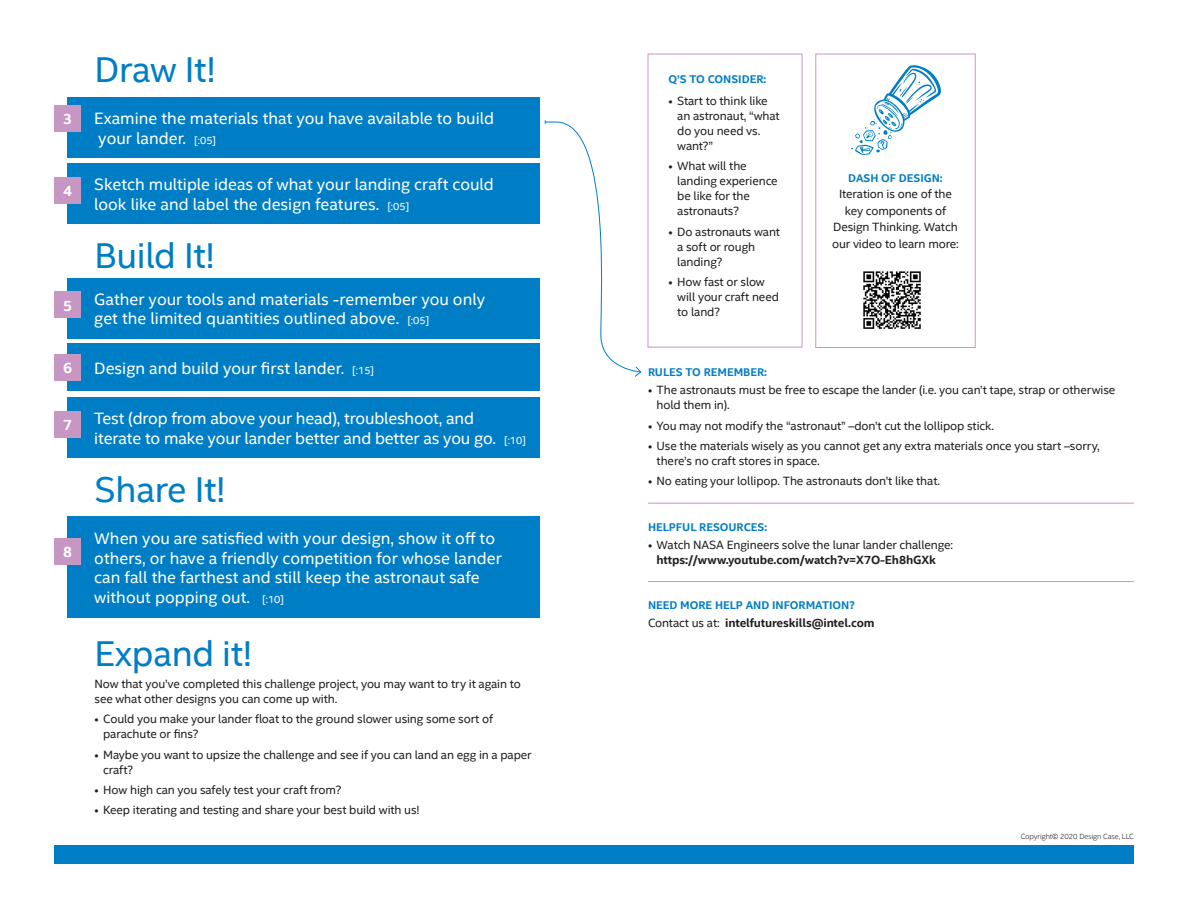
<style>
.page{position:relative;width:1188px;height:918px;background:#fff}
.page>*{position:absolute;margin:0;border:0;box-sizing:border-box;transform-origin:0 0}
.t1{font:36px "Intel Clear";letter-spacing:-.01em;color:#007ec5}
.t2{font:16.5px/19.5px "Intel Clear";color:#fff}
.t3{font:700 15px "Intel Clear";color:#fff}
.t4{font:12px/15px "Intel Clear";letter-spacing:-.01em;color:#231f20}
.t5{font:700 12px "Intel Clear";letter-spacing:-.01em;color:#231f20}
.t6{font:700 11.25px "Intel Clear";color:#007ec5}
.t7{font:300 7.5px "Intel Clear";letter-spacing:-.01em;color:#231f20}
.s1{font-size:10.5px}
.s2{font-weight:400}
</style>
<div class="page">
<div style="left:54px;top:845px;width:1080px;height:19px;background:#007ec5"></div>
<div style="left:67px;top:97px;width:473px;height:61px;background:#007ec5"></div>
<div style="left:67px;top:163px;width:473px;height:61px;background:#007ec5"></div>
<div style="left:67px;top:278px;width:473px;height:60px;background:#007ec5"></div>
<div style="left:67px;top:397px;width:473px;height:61px;background:#007ec5"></div>
<div style="left:67px;top:344px;width:473px;height:47px;background:#007ec5"></div>
<div style="left:67px;top:516px;width:473px;height:102px;background:#007ec5"></div>
<div style="left:54px;top:105px;width:27px;height:27px;background:#c797c4"></div>
<div style="left:54px;top:177px;width:27px;height:27px;background:#c797c4"></div>
<div style="left:54px;top:291px;width:27px;height:27px;background:#c797c4"></div>
<div style="left:54px;top:411px;width:27px;height:27px;background:#c797c4"></div>
<div style="left:54px;top:354px;width:27px;height:27px;background:#c797c4"></div>
<div style="left:54px;top:538px;width:27px;height:27px;background:#c797c4"></div>
<hr style="left:648px;top:503px;width:486px;height:1px;background:#c797c4">
<hr style="left:648px;top:581px;width:486px;height:1px;background:#c797c4">
<div style="left:815px;top:54px;width:161px;height:294px;border:1px solid #c797c4"></div>
<img style="left:851px;top:66px;width:89px;height:89px">
<div style="left:648px;top:54px;width:154px;height:294px;border:1px solid #c797c4"></div>
<svg style="left:544px;top:120px;width:98px;height:257px"></svg>
<img style="left:863px;top:271px;width:58px;height:58px">
<p class="t3" style="left:63px;top:108px;width:10px">3</p>
<p class="t3" style="left:63px;top:180px;width:10px">4</p>
<p class="t3" style="left:63px;top:295px;width:10px">5</p>
<p class="t3" style="left:63px;top:357px;width:10px">6</p>
<p class="t3" style="left:63px;top:414px;width:10px">7</p>
<p class="t3" style="left:63px;top:541px;width:10px">8</p>
<h1 class="t1" style="left:95px;top:44px;width:123px">Draw It!</h1>
<h2 class="t2" style="left:94px;top:108px;width:401px">Examine the materials that you have available to build your lander. <span class="s1">[:05]</span></h2>
<h2 class="t2" style="left:94px;top:174px;width:401px">Sketch multiple ideas of what your landing craft could look like and label the design features. <span class="s1">[:05]</span></h2>
<h1 class="t1" style="left:95px;top:231px;width:122px">Build It!</h1>
<h2 class="t2" style="left:94px;top:289px;width:392px">Gather your tools and materials -remember you only get the limited quantities outlined above. <span class="s1">[:05]</span></h2>
<h2 class="t2" style="left:94px;top:358px;width:281px">Design and build your first lander. <span class="s1">[:15]</span></h2>
<h2 class="t2" style="left:94px;top:408px;width:433px">Test (drop from above your head), troubleshoot, and<br>iterate to make your lander better and better as you go. <span class="s1">[:10]</span></h2>
<h1 class="t1" style="left:95px;top:465px;width:133px">Share It!</h1>
<h2 class="t2" style="left:94px;top:528px;width:409px">When you are satisfied with your design, show it off to others, or have a friendly competition for whose lander can fall the farthest and still keep the astronaut safe without popping out. <span class="s1">[:10]</span></h2>
<h1 class="t1" style="left:95px;top:629px;width:159px">Expand it!</h1>
<p class="t4" style="left:95px;top:676px;width:428px">Now that you’ve completed this challenge project, you may want to try it again to see what other designs you can come up with.</p>
<p class="t4" style="left:103px;top:711px;width:391px;text-indent:-9px">• Could you make your lander float to the ground slower using some sort of parachute or fins?</p>
<p class="t4" style="left:103px;top:747px;width:430px;text-indent:-9px">• Maybe you want to upsize the challenge and see if you can land an egg in a paper craft?</p>
<p class="t4" style="left:95px;top:782px;width:248px">• How high can you safely test your craft from?</p>
<p class="t4" style="left:95px;top:802px;width:327px">• Keep iterating and testing and share your best build with us!</p>
<p class="t6" style="left:669px;top:72px;width:99px">Q’S TO CONSIDER:</p>
<p class="t4" style="left:677px;top:93px;width:104px;text-indent:-9px">• Start to think like an astronaut, “what do you need vs. want?”</p>
<p class="t4" style="left:677px;top:158px;width:102px;text-indent:-9px">• What will the landing experience be like for the astronauts?</p>
<p class="t4" style="left:677px;top:224px;width:104px;text-indent:-9px">• Do astronauts want a soft or rough landing?</p>
<p class="t4" style="left:677px;top:274px;width:103px;text-indent:-9px">• How fast or slow will your craft need to land?</p>
<p class="t6" style="left:848px;top:170px;width:96px">DASH OF DESIGN:</p>
<p class="t4" style="left:832px;top:185px;width:128px;line-height:16.5px;text-align:center">Iteration is one of the key components of<br>Design Thinking. Watch our video to learn more:</p>
<p class="t6" style="left:648px;top:364px;width:121px">RULES TO REMEMBER:</p>
<p class="t4" style="left:657px;top:382px;width:460px;text-indent:-9px">• The astronauts must be free to escape the lander (i.e. you can’t tape, strap or otherwise hold them in).</p>
<p class="t4" style="left:648px;top:418px;width:348px">• You may not modify the “astronaut” –don’t cut the lollipop stick.</p>
<p class="t4" style="left:657px;top:438px;width:445px;text-indent:-9px">• Use the materials wisely as you cannot get any extra materials once you start –sorry, there’s no craft stores in space.</p>
<p class="t4" style="left:648px;top:473px;width:294px">• No eating your lollipop. The astronauts don’t like that.</p>
<p class="t6" style="left:648px;top:519px;width:121px">HELPFUL RESOURCES:</p>
<p class="t4" style="left:648px;top:537px;width:307px">• Watch NASA Engineers solve the lunar lander challenge:</p>
<p class="t5" style="left:657px;top:551px;width:281px">https://www.youtube.com/watch?v=X7O-Eh8hGXk</p>
<p class="t6" style="left:648px;top:597px;width:208px">NEED MORE HELP AND INFORMATION?</p>
<p class="t5" style="left:648px;top:615px;width:228px"><span class="s2">Contact us at:</span> intelfutureskills@intel.com</p>
<p class="t7" style="left:1021px;top:831px;width:115px">Copyright© 2020 Design Case, LLC</p>
</div>
